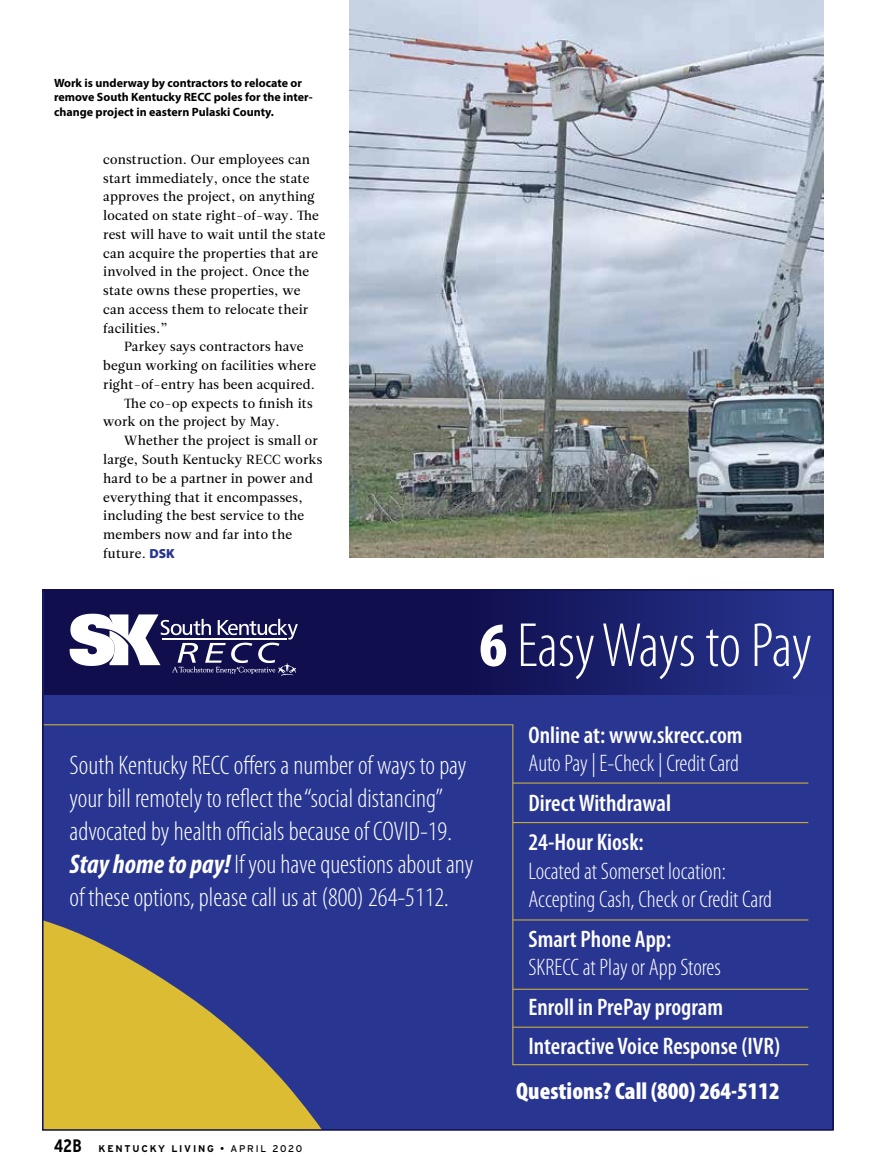
<style>
.page{position:relative;width:878px;height:1175px;background:#fff}
.page>*{position:absolute;margin:0;border:0;box-sizing:border-box;transform-origin:0 0}
.t1{font:300 condensed 63px "Myriad Pro";letter-spacing:-.01em;color:#fff}
.t2{font:300 condensed 27px/33px "Myriad Pro";color:#fff}
.t3{font:600 condensed 24px/39.5px "Myriad Pro";color:#fff}
.t4{font:300 condensed 24px/28.5px "Myriad Pro";color:#fff}
.t5{font:900 condensed 24px "Myriad Pro";color:#fff}
.t6{font:700 condensed 18px "Interstate";color:#000}
.t7{font:13.2px "Leitura Roman 2";letter-spacing:.015em;color:#000}
.t8{font:700 12px/14.4px "Myriad Pro";color:#000}
.t9{font:700 9.75px "Interstate";letter-spacing:.18em;color:#000}
.s1{font-family:"Myriad Pro";font-weight:900;color:#283691}
.s2{font-weight:900}
.s3{font-weight:700;font-style:italic}
.s4{font-weight:400}
</style>
<div class="page">
<img style="left:349px;top:0;width:475px;height:558px">
<div style="left:44px;top:590px;width:789px;height:540px;background:#283691"></div>
<svg style="left:45px;top:1065px;width:275px;height:62px;background:#caaf3b"></svg>
<svg style="left:45px;top:590px;width:789px;height:105px;fill:#121255"></svg>
<svg style="left:70px;top:613px;width:228px;height:62px;background:#66658d"></svg>
<svg style="left:45px;top:724px;width:764px;height:341px"></svg>
<hr style="left:513px;top:1026px;width:295px;height:1px;background:#dbbc33">
<hr style="left:513px;top:988px;width:295px;height:1px;background:#dbbc33">
<hr style="left:513px;top:919px;width:295px;height:1px;background:#dbbc33">
<hr style="left:513px;top:822px;width:295px;height:1px;background:#dbbc33">
<hr style="left:513px;top:782px;width:295px;height:1px;background:#dbbc33">
<p class="t8" style="left:54px;top:75px;width:260px">Work is underway by contractors to relocate or remove South Kentucky RECC poles for the inter&shy;change project in eastern Pulaski County.</p>
<p class="t7" style="left:103px;top:155px;width:208px">construction. Our employees can</p>
<p class="t7" style="left:103px;top:173px;width:208px">start immediately, once the state</p>
<p class="t7" style="left:103px;top:192px;width:213px">approves the project, on anything</p>
<p class="t7" style="left:103px;top:211px;width:217px">located on state right-of-way. The</p>
<p class="t7" style="left:103px;top:230px;width:224px">rest will have to wait until the state</p>
<p class="t7" style="left:103px;top:248px;width:216px">can acquire the properties that are</p>
<p class="t7" style="left:103px;top:267px;width:207px">involved in the project. Once the</p>
<p class="t7" style="left:103px;top:286px;width:199px">state owns these properties, we</p>
<p class="t7" style="left:103px;top:304px;width:206px">can access them to relocate their</p>
<p class="t7" style="left:103px;top:323px;width:66px">facilities.”</p>
<p class="t7" style="left:124px;top:342px;width:181px">Parkey says contractors have</p>
<p class="t7" style="left:103px;top:361px;width:214px">begun working on facilities where</p>
<p class="t7" style="left:103px;top:379px;width:213px">right-of-entry has been acquired.</p>
<p class="t7" style="left:124px;top:398px;width:190px">The co-op expects to finish its</p>
<p class="t7" style="left:103px;top:417px;width:178px">work on the project by May.</p>
<p class="t7" style="left:124px;top:436px;width:195px">Whether the project is small or</p>
<p class="t7" style="left:103px;top:454px;width:220px">large, South Kentucky RECC works</p>
<p class="t7" style="left:103px;top:473px;width:211px">hard to be a partner in power and</p>
<p class="t7" style="left:103px;top:492px;width:201px">everything that it encompasses,</p>
<p class="t7" style="left:103px;top:511px;width:203px">including the best service to the</p>
<p class="t7" style="left:103px;top:529px;width:190px">members now and far into the</p>
<p class="t7" style="left:103px;top:548px;width:73px">future. <span class="s1">DSK</span></p>
<h1 class="t1" style="left:479px;top:608px;width:334px"><span class="s2">6</span> Easy Ways to Pay</h1>
<p class="t2" style="left:70px;top:748px;width:405px">South Kentucky RECC offers a number of ways to pay your bill remotely to reflect the “social distancing” advocated by health officials because of COVID-19.<br><span class="s3">Stay home to pay!</span> If you have questions about any of these options, please call us at (800) 264-5112.</p>
<h3 class="t6" style="left:54px;top:1136px;width:29px">42B</h3>
<p class="t9" style="left:99px;top:1143px;width:205px">KENTUCKY LIVING <span class="s4">• APRIL 2020</span></p>
<h3 class="t3" style="left:528px;top:714px;width:215px">Online at: www.skrecc.com</h3>
<h3 class="t4" style="left:528px;top:749px;width:212px">Auto Pay | E-Check | Credit Card</h3>
<h3 class="t3" style="left:528px;top:782px;width:144px">Direct Withdrawal<br>24-Hour Kiosk:</h3>
<h3 class="t4" style="left:528px;top:856px;width:245px">Located at Somerset location:<br>Accepting Cash, Check or Credit Card</h3>
<h3 class="t3" style="left:528px;top:918px;width:144px">Smart Phone App:</h3>
<h3 class="t4" style="left:528px;top:952px;width:194px">SKRECC at Play or App Stores</h3>
<h3 class="t3" style="left:528px;top:986px;width:253px">Enroll in PrePay program<br>Interactive Voice Response (IVR)</h3>
<h3 class="t5" style="left:516px;top:1076px;width:265px">Questions? Call (800) 264-5112</h3>
</div>
